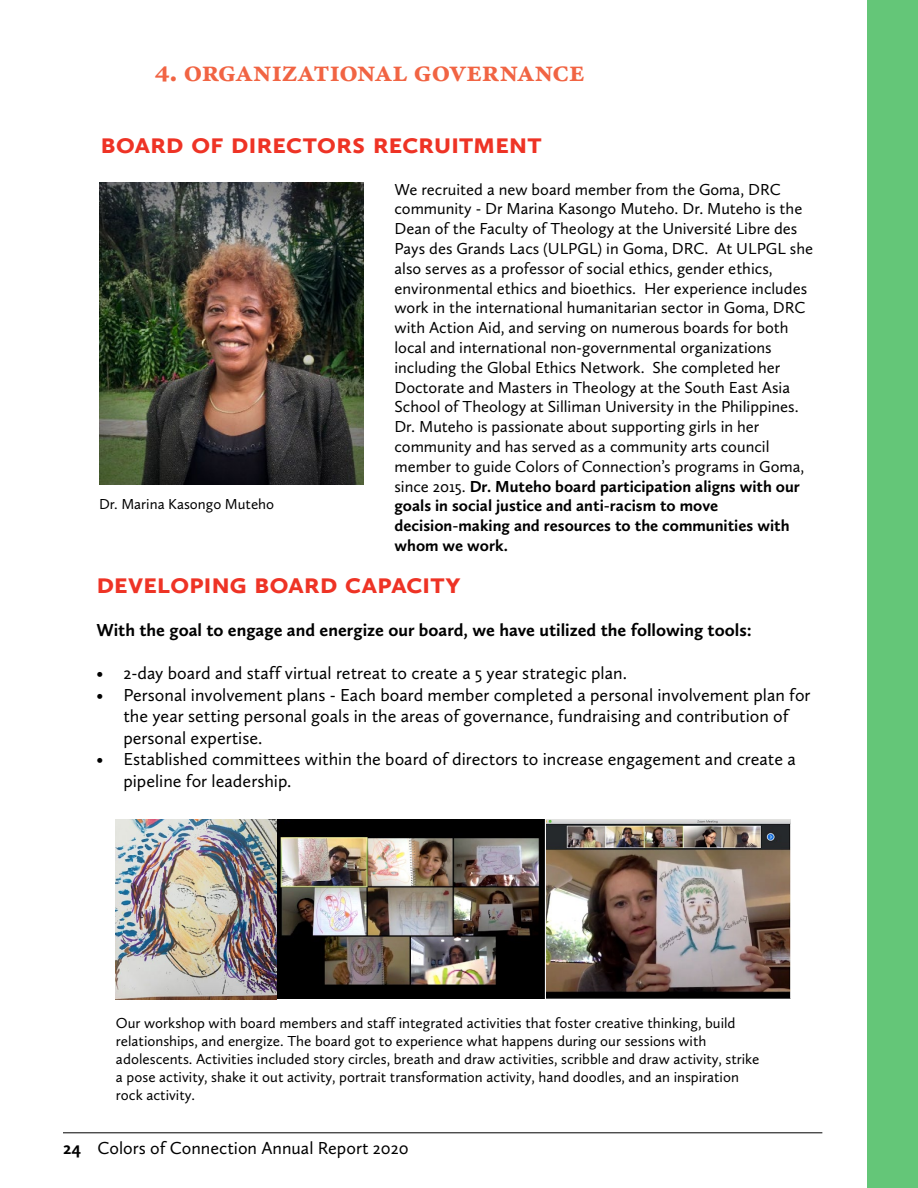
<style>
.page{position:relative;width:918px;height:1188px;background:#fff}
.page>*{position:absolute;margin:0;border:0;box-sizing:border-box;transform-origin:0 0}
.t1{font:700 30px "Calluna Sans";letter-spacing:-.01em;color:#ee3325}
.t2{font:30px "Minion Variable Concept";letter-spacing:.005em;color:#f16443}
.t3{font:18px/21.6px "Calluna Sans";color:#000}
.t4{font:700 18px "Calluna Sans";color:#000}
.t5{font:16.5px/19.8px "Calluna Sans";color:#000}
.t6{font:15px/18px "Calluna Sans";color:#000}
.s1{font-weight:700}
</style>
<div class="page">
<img style="left:100px;top:182px;width:263px;height:302px">
<div style="left:867px;top:0;width:51px;height:1188px;background:#64c678"></div>
<hr style="left:63px;top:1133px;width:759px;height:1px;background:#000">
<img style="left:115px;top:819px;width:676px;height:180px">
<h1 class="t2" style="left:155px;top:51px;width:431px">4. Organizational governance</h1>
<h1 class="t1" style="left:101px;top:125px;width:443px">Board of directors recruitment</h1>
<p class="t5" style="left:394px;top:179px;width:420px">We recruited a new board member from the Goma, DRC community - Dr Marina Kasongo Muteho. Dr. Muteho is the Dean of the Faculty of Theology at the Université Libre des Pays des Grands Lacs (ULPGL) in Goma, DRC. At ULPGL she also serves as a professor of social ethics, gender ethics, environmental ethics and bioethics. Her experience includes work in the international humanitarian sector in Goma, DRC with Action Aid, and serving on numerous boards for both local and international non-governmental organizations including the Global Ethics Network. She completed her Doctorate and Masters in Theology at the South East Asia School of Theology at Silliman University in the Philippines.<br>Dr. Muteho is passionate about supporting girls in her community and has served as a community arts council member to guide Colors of Connection’s programs in Goma, since 2015. <span class="s1">Dr. Muteho board participation aligns with our goals in social justice and anti-racism to move decision-making and resources to the communities with whom we work.</span></p>
<h1 class="t1" style="left:96px;top:564px;width:366px">Developing board capacity</h1>
<p class="t4" style="left:96px;top:619px;width:657px">With the goal to engage and energize our board, we have utilized the following tools:</p>
<p class="t3" style="left:96px;top:662px;width:532px">• 2-day board and staff virtual retreat to create a 5 year strategic plan.</p>
<p class="t3" style="left:123px;top:683px;width:689px;text-indent:-27px">• Personal involvement plans - Each board member completed a personal involvement plan for the year setting personal goals in the areas of governance, fundraising and contribution of personal expertise.</p>
<p class="t3" style="left:123px;top:748px;width:674px;text-indent:-27px">• Established committees within the board of directors to increase engagement and create a pipeline for leadership.</p>
<p class="t6" style="left:99px;top:495px;width:177px">Dr. Marina Kasongo Muteho</p>
<p class="t6" style="left:116px;top:1014px;width:645px">Our workshop with board members and staff integrated activities that foster creative thinking, build relationships, and energize. The board got to experience what happens during our sessions with adolescents. Activities included story circles, breath and draw activities, scribble and draw activity, strike a pose activity, shake it out activity, portrait transformation activity, hand doodles, and an inspiration rock activity.</p>
<p class="t3" style="left:63px;top:1137px;width:347px"><span class="s1">24</span> Colors of Connection Annual Report 2020</p>
</div>
